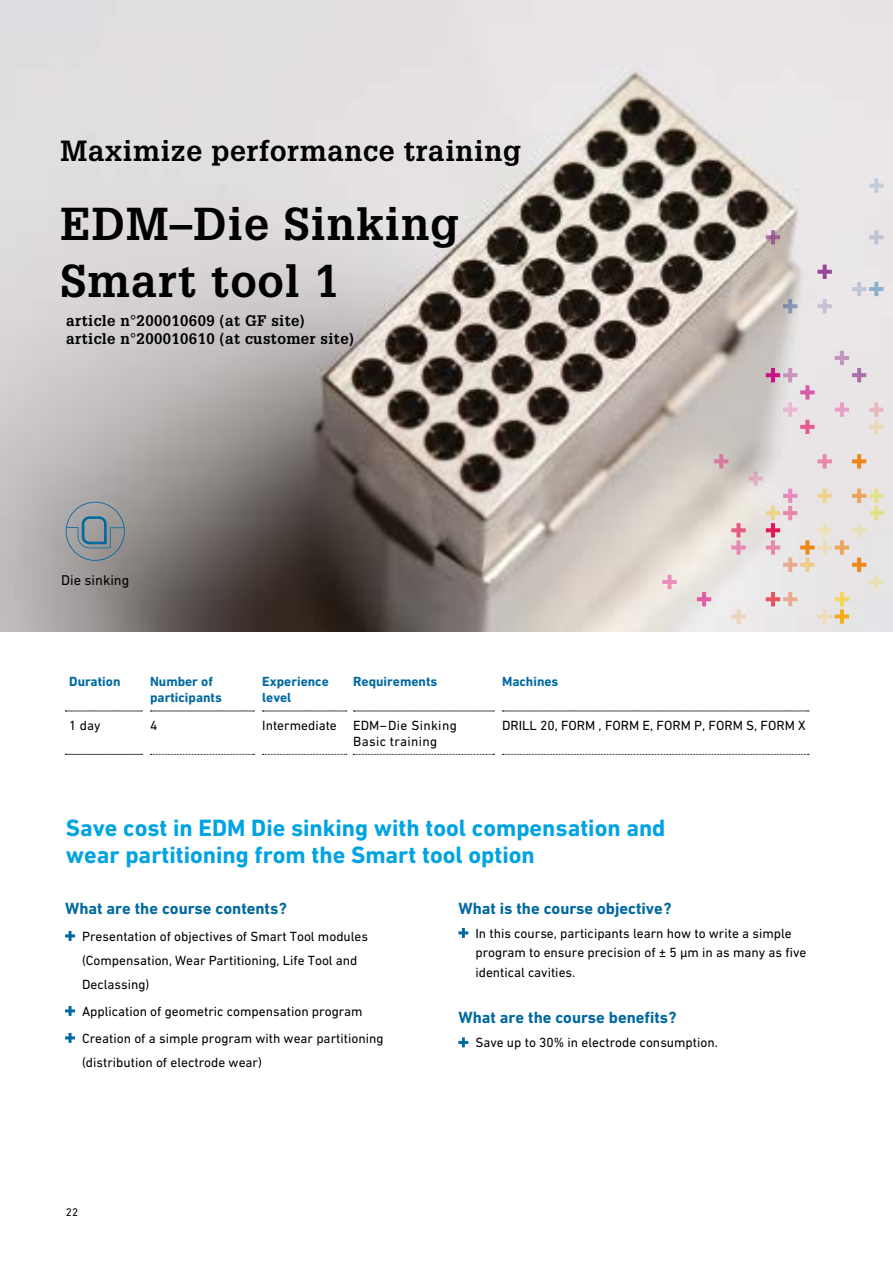
<style>
.page{position:relative;width:893px;height:1263px;background:#fff}
.page>*{position:absolute;margin:0;border:0;box-sizing:border-box;transform-origin:0 0}
.t1{font:700 45px/57px "Glypha LT Pro";letter-spacing:.025em;color:#000}
.t2{font:700 28.5px "Glypha LT Pro";letter-spacing:.025em;color:#000}
.t3{font:700 24px/27px "DIN Next W1 G";color:#00a3e2}
.t4{font:700 16.5px "DIN Next W1 G";color:#0069a0}
.t5{font:700 15px/18px "Glypha LT Pro";letter-spacing:.025em;color:#000}
.t6{font:14.4px "DIN Next W1 G";color:#000}
.t7{font:13.5px/24px "DIN Next W1 G";color:#000}
.t8{font:700 13.5px/16.2px "DIN Next W1 G";color:#0069a0}
.t9{font:13.5px/16.2px "DIN Next W1 G";letter-spacing:.025em;color:#000}
.t10{font:11.25px "DIN Next W1 G";color:#000}
</style>
<div class="page">
<img style="left:0;top:0;width:893px;height:631px">
<svg style="left:662px;top:575px;width:15px;height:14px"></svg>
<svg style="left:766px;top:230px;width:14px;height:14px"></svg>
<svg style="left:783px;top:299px;width:14px;height:14px"></svg>
<svg style="left:766px;top:368px;width:49px;height:66px;background:#e0ccd5"></svg>
<svg style="left:817px;top:265px;width:15px;height:14px"></svg>
<svg style="left:817px;top:299px;width:15px;height:14px"></svg>
<svg style="left:835px;top:402px;width:14px;height:15px"></svg>
<svg style="left:835px;top:351px;width:31px;height:31px"></svg>
<svg style="left:869px;top:178px;width:14px;height:15px"></svg>
<svg style="left:869px;top:230px;width:14px;height:14px"></svg>
<svg style="left:852px;top:282px;width:31px;height:14px"></svg>
<svg style="left:869px;top:402px;width:14px;height:32px"></svg>
<svg style="left:697px;top:454px;width:186px;height:170px;background:#e6dcd8"></svg>
<svg style="left:262px;top:711px;width:85px;height:1px"></svg>
<svg style="left:353px;top:711px;width:141px;height:1px"></svg>
<svg style="left:262px;top:754px;width:85px;height:1px"></svg>
<svg style="left:353px;top:754px;width:141px;height:1px"></svg>
<svg style="left:150px;top:711px;width:104px;height:1px"></svg>
<svg style="left:150px;top:754px;width:104px;height:1px"></svg>
<svg style="left:65px;top:711px;width:77px;height:1px"></svg>
<svg style="left:65px;top:754px;width:77px;height:1px"></svg>
<svg style="left:502px;top:711px;width:307px;height:1px"></svg>
<svg style="left:502px;top:754px;width:307px;height:1px"></svg>
<svg style="left:65px;top:931px;width:10px;height:10px"></svg>
<svg style="left:65px;top:1006px;width:10px;height:10px"></svg>
<svg style="left:65px;top:1033px;width:10px;height:10px"></svg>
<svg style="left:458px;top:928px;width:10px;height:10px"></svg>
<svg style="left:458px;top:1037px;width:10px;height:10px"></svg>
<svg style="left:66px;top:502px;width:59px;height:59px;background:#8c969b"></svg>
<h2 class="t2" style="left:61px;top:133px;width:462px">Maximize performance training</h2>
<h1 class="t1" style="left:61px;top:194px;width:400px">EDM–Die Sinking<br>Smart tool 1</h1>
<p class="t5" style="left:66px;top:312px;width:289px">article n°200010609 (at GF site) article n°200010610 (at customer site)</p>
<p class="t6" style="left:61px;top:571px;width:70px">Die sinking</p>
<p class="t8" style="left:69px;top:673px;width:53px">Duration</p>
<p class="t8" style="left:150px;top:673px;width:73px">Number of participants</p>
<p class="t8" style="left:262px;top:673px;width:68px">Experience level</p>
<p class="t8" style="left:353px;top:673px;width:86px">Requirements</p>
<p class="t8" style="left:502px;top:673px;width:58px">Machines</p>
<p class="t7" style="left:69px;top:713px;width:33px">1 day</p>
<p class="t7" style="left:150px;top:713px;width:9px">4</p>
<p class="t9" style="left:353px;top:717px;width:105px;text-indent:-91px">Intermediate EDM–Die Sinking<br>Basic training</p>
<p class="t7" style="left:502px;top:713px;width:305px">DRILL 20, FORM , FORM E, FORM P, FORM S, FORM X</p>
<h3 class="t3" style="left:66px;top:814px;width:601px">Save cost in EDM Die sinking with tool compensation and wear partitioning from the Smart tool option</h3>
<p class="t4" style="left:65px;top:899px;width:223px">What are the course contents?</p>
<p class="t7" style="left:82px;top:924px;width:288px">Presentation of objectives of Smart Tool modules (Compensation, Wear Partitioning, Life Tool and<br>Declassing)</p>
<p class="t7" style="left:82px;top:998px;width:303px;line-height:27px">Application of geometric compensation program<br>Creation of a simple program with wear partitioning</p>
<p class="t7" style="left:82px;top:1050px;width:181px">(distribution of electrode wear)</p>
<p class="t10" style="left:66px;top:1206px;width:14px">22</p>
<p class="t4" style="left:458px;top:899px;width:215px">What is the course objective?</p>
<p class="t7" style="left:475px;top:923px;width:332px;line-height:19.5px">In this course, participants learn how to write a simple program to ensure precision of ± 5 µm in as many as five identical cavities.</p>
<p class="t4" style="left:458px;top:1008px;width:220px">What are the course benefits?</p>
<p class="t7" style="left:475px;top:1031px;width:244px">Save up to 30% in electrode consumption.</p>
</div>
